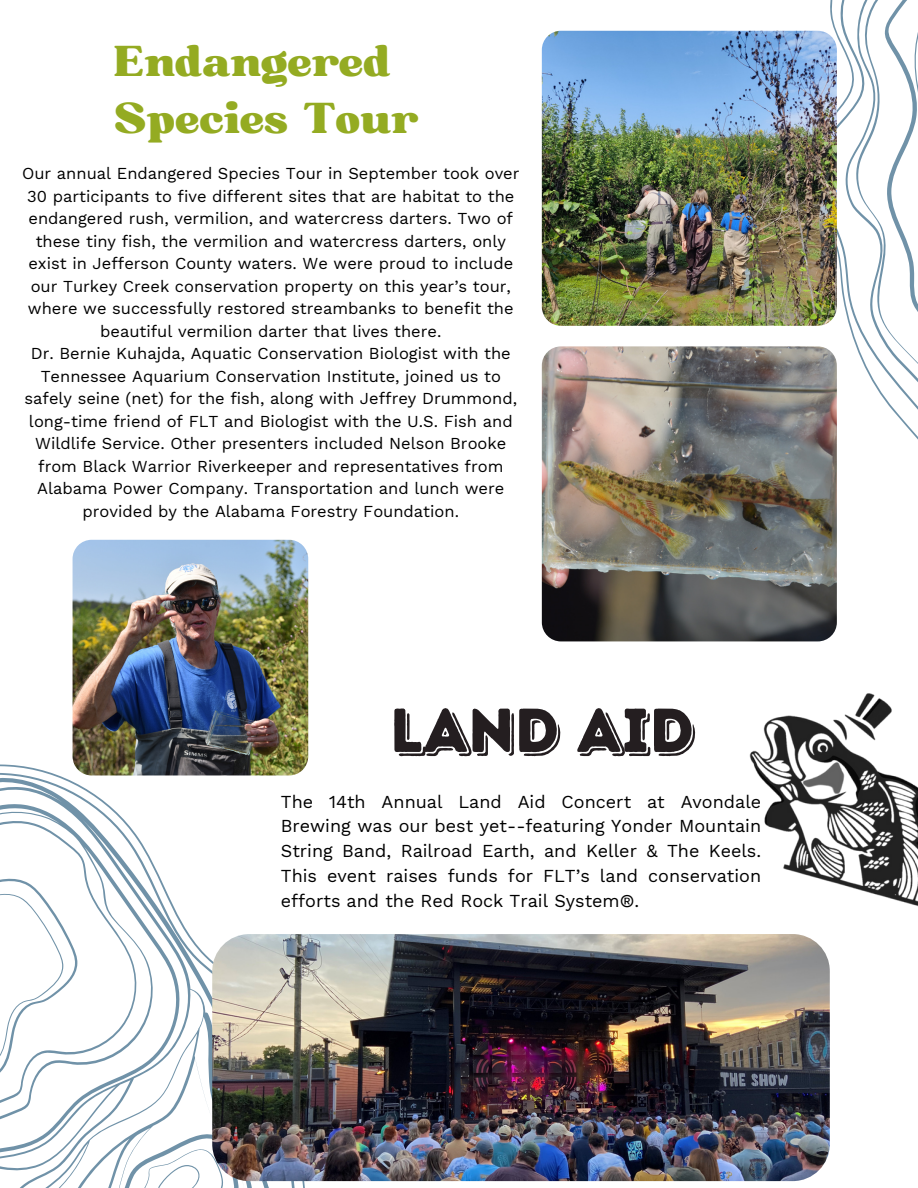
<style>
.page{position:relative;width:918px;height:1188px;background:#fff}
.page>*{position:absolute;margin:0;border:0;box-sizing:border-box;transform-origin:0 0}
.t1{font:61.95px "Intro Rust Base Shade";color:#241e20}
.t2{font:41.7px/57.3px "Bugaki";color:#94ab22}
.t3{font:18px/24.8px "Work Sans";color:#000;text-align:justify}
.t4{font:16.5px/22.5px "Work Sans";color:#000;text-align:center}
</style>
<div class="page">
<svg style="left:0;top:676px;width:308px;height:512px"></svg>
<svg style="left:801px;top:0;width:117px;height:440px"></svg>
<img style="left:542px;top:346px;width:295px;height:295px;border-radius:19px">
<img style="left:212px;top:934px;width:618px;height:247px;border-radius:37px">
<img style="left:73px;top:540px;width:235px;height:235px">
<img style="left:542px;top:31px;width:295px;height:295px;border-radius:19px">
<img style="left:542px;top:509px;width:376px;height:519px">
<h2 class="t2" style="left:114px;top:34px;width:306px">Endangered<br>Species Tour</h2>
<p class="t4" style="left:22px;top:162px;width:499px">Our annual Endangered Species Tour in September took over 30 participants to five different sites that are habitat to the endangered rush, vermilion, and watercress darters. Two of these tiny fish, the vermilion and watercress darters, only exist in Jefferson County waters. We were proud to include our Turkey Creek conservation property on this year’s tour, where we successfully restored streambanks to benefit the beautiful vermilion darter that lives there.</p>
<p class="t4" style="left:24px;top:342px;width:494px">Dr. Bernie Kuhajda, Aquatic Conservation Biologist with the Tennessee Aquarium Conservation Institute, joined us to safely seine (net) for the fish, along with Jeffrey Drummond, long-time friend of FLT and Biologist with the U.S. Fish and Wildlife Service. Other presenters included Nelson Brooke from Black Warrior Riverkeeper and representatives from Alabama Power Company. Transportation and lunch were provided by the Alabama Forestry Foundation.</p>
<p class="t1" style="left:390px;top:693px;width:306px">LAND AID</p>
<p class="t3" style="left:281px;top:789px;width:482px">The 14th Annual Land Aid Concert at Avondale Brewing was our best yet--featuring Yonder Mountain String Band, Railroad Earth, and Keller &amp; The Keels.<br>This event raises funds for FLT’s land conservation efforts and the Red Rock Trail System®.</p>
</div>
